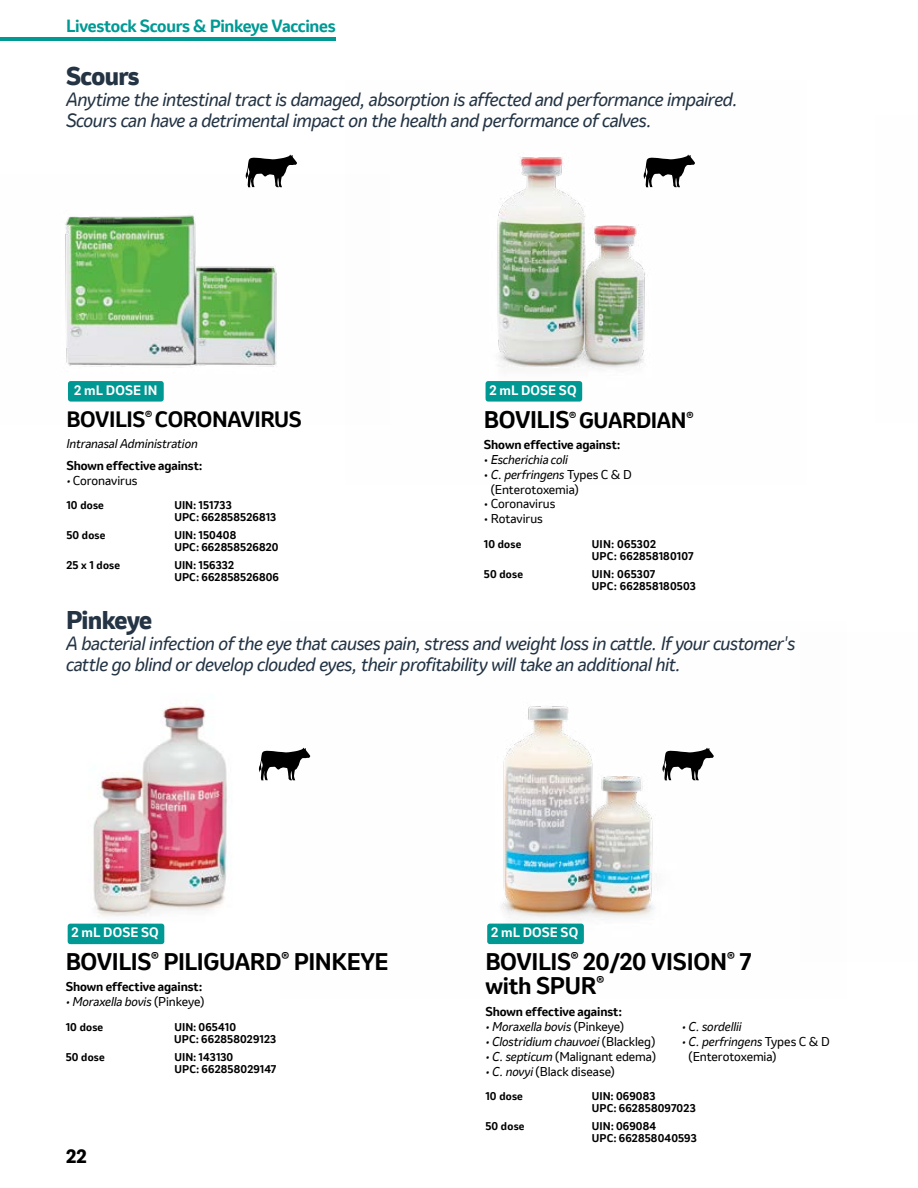
<style>
.page{position:relative;width:918px;height:1188px;background:#fff}
.page>*{position:absolute;margin:0;border:0;box-sizing:border-box;transform-origin:0 0}
.t1{font:800 24px "Invention";letter-spacing:-.03em;color:#243444}
.t2{font:700 22.5px/24px "Invention";letter-spacing:-.02em;color:#000}
.t3{font:700 20.7px "Invention";letter-spacing:-.02em;color:#000}
.t4{font:italic 18px/21px "Invention";letter-spacing:-.025em;color:#243444}
.t5{font:800 18px "Invention";color:#000}
.t6{font:700 16.5px "Invention";letter-spacing:-.02em;color:#009994}
.t7{font:700 12.75px "Invention";letter-spacing:.01em;color:#fff}
.t8{font:12px/15px "Invention";letter-spacing:-.005em;color:#000}
.t9{font:italic 12px "Invention";letter-spacing:-.01em;color:#000}
.t10{font:700 12px "Invention";letter-spacing:-.005em;color:#000}
.t11{font:700 10.5px/12px "Invention";letter-spacing:.015em;color:#000}
.s1{font-style:italic}
.s2{font-size:22.5px}
.s3{font-style:normal}
</style>
<div class="page">
<img style="left:67px;top:705px;width:201px;height:231px">
<div style="left:68px;top:924px;width:96px;height:20px;background:#009994;border-radius:3px"></div>
<svg style="left:259px;top:748px;width:22px;height:32px"></svg>
<hr style="left:0;top:38px;width:336px;height:3px;background:#009994">
<svg style="left:246px;top:155px;width:51px;height:20px"></svg>
<img style="left:281px;top:706px;width:433px;height:239px">
<img style="left:485px;top:154px;width:210px;height:248px">
<img style="left:65px;top:175px;width:219px;height:227px">
<p class="t6" style="left:66px;top:14px;width:271px">Livestock Scours &amp; Pinkeye Vaccines</p>
<h1 class="t1" style="left:66px;top:59px;width:75px">Scours</h1>
<p class="t4" style="left:66px;top:89px;width:673px">Anytime the intestinal tract is damaged, absorption is affected and performance impaired.<br>Scours can have a detrimental impact on the health and performance of calves.</p>
<p class="t7" style="left:74px;top:381px;width:85px">2 mL DOSE IN</p>
<p class="t3" style="left:66px;top:404px;width:237px">BOVILIS<sup>®</sup> CORONAVIRUS</p>
<p class="t9" style="left:66px;top:435px;width:133px">Intranasal Administration</p>
<p class="t10" style="left:66px;top:457px;width:138px">Shown effective against:</p>
<p class="t8" style="left:66px;top:473px;width:73px"><span class="s1">•</span> Coronavirus</p>
<p class="t11" style="left:66px;top:499px;width:39px">10 dose</p>
<p class="t11" style="left:174px;top:499px;width:103px">UIN: 151733<br>UPC: 662858526813</p>
<p class="t11" style="left:66px;top:529px;width:41px">50 dose</p>
<p class="t11" style="left:174px;top:529px;width:106px">UIN: 150408<br>UPC: 662858526820</p>
<p class="t11" style="left:66px;top:559px;width:55px">25 x 1 dose</p>
<p class="t11" style="left:174px;top:559px;width:106px">UIN: 156332<br>UPC: 662858526806</p>
<p class="t7" style="left:489px;top:381px;width:89px">2 mL DOSE SQ</p>
<p class="t3" style="left:484px;top:405px;width:212px"><span class="s2">BOVILIS</span><sup>®</sup> GUARDIAN<sup>®</sup></p>
<p class="t10" style="left:484px;top:436px;width:138px">Shown effective against:</p>
<p class="t9" style="left:484px;top:451px;width:86px"><span class="s3">•</span> Escherichia coli</p>
<p class="t8" style="left:491px;top:467px;width:143px;text-indent:-7px">• <span class="s1">C. perfringens</span> Types C &amp; D (Enterotoxemia)</p>
<p class="t8" style="left:484px;top:496px;width:73px">• Coronavirus</p>
<p class="t8" style="left:484px;top:511px;width:61px">• Rotavirus</p>
<p class="t11" style="left:484px;top:538px;width:39px">10 dose</p>
<p class="t11" style="left:592px;top:538px;width:103px">UIN: 065302<br>UPC: 662858180107</p>
<p class="t11" style="left:484px;top:568px;width:41px">50 dose</p>
<p class="t11" style="left:592px;top:568px;width:106px">UIN: 065307<br>UPC: 662858180503</p>
<h1 class="t1" style="left:66px;top:602px;width:88px">Pinkeye</h1>
<p class="t4" style="left:66px;top:633px;width:731px">A bacterial infection of the eye that causes pain, stress and weight loss in cattle. If your customer's cattle go blind or develop clouded eyes, their profitability will take an additional hit.</p>
<p class="t7" style="left:72px;top:924px;width:89px">2 mL DOSE SQ</p>
<p class="t7" style="left:491px;top:923px;width:89px">2 mL DOSE SQ</p>
<p class="t2" style="left:66px;top:949px;width:324px">BOVILIS<sup>®</sup> PILIGUARD<sup>®</sup> PINKEYE</p>
<p class="t10" style="left:66px;top:978px;width:138px">Shown effective against:</p>
<p class="t9" style="left:66px;top:993px;width:140px">• Moraxella bovis <span class="s3">(Pinkeye)</span></p>
<p class="t11" style="left:66px;top:1021px;width:39px">10 dose</p>
<p class="t11" style="left:174px;top:1021px;width:104px">UIN: 065410<br>UPC: 662858029123</p>
<p class="t11" style="left:66px;top:1051px;width:41px">50 dose</p>
<p class="t11" style="left:174px;top:1051px;width:103px">UIN: 143130<br>UPC: 662858029147</p>
<p class="t5" style="left:66px;top:1143px;width:22px">22</p>
<p class="t2" style="left:485px;top:950px;width:268px">BOVILIS<sup>®</sup> 20/20 VISION<sup>®</sup> 7 with SPUR<sup>®</sup></p>
<p class="t10" style="left:485px;top:1003px;width:138px">Shown effective against:</p>
<p class="t9" style="left:485px;top:1018px;width:140px">• Moraxella bovis <span class="s3">(Pinkeye)</span></p>
<p class="t9" style="left:485px;top:1033px;width:172px">• Clostridium chauvoei <span class="s3">(Blackleg)</span></p>
<p class="t8" style="left:485px;top:1049px;width:172px"><span class="s1">• C. septicum</span> (Malignant edema)</p>
<p class="t8" style="left:485px;top:1064px;width:131px"><span class="s1">• C. novyi</span> (Black disease)</p>
<p class="t11" style="left:485px;top:1091px;width:39px">10 dose</p>
<p class="t11" style="left:592px;top:1091px;width:105px">UIN: 069083<br>UPC: 662858097023</p>
<p class="t11" style="left:485px;top:1121px;width:41px">50 dose</p>
<p class="t11" style="left:592px;top:1121px;width:106px">UIN: 069084<br>UPC: 662858040593</p>
<p class="t9" style="left:682px;top:1018px;width:61px">• C. sordellii</p>
<p class="t8" style="left:689px;top:1034px;width:143px;text-indent:-7px"><span class="s1">• C. perfringens</span> Types C &amp; D (Enterotoxemia)</p>
</div>
